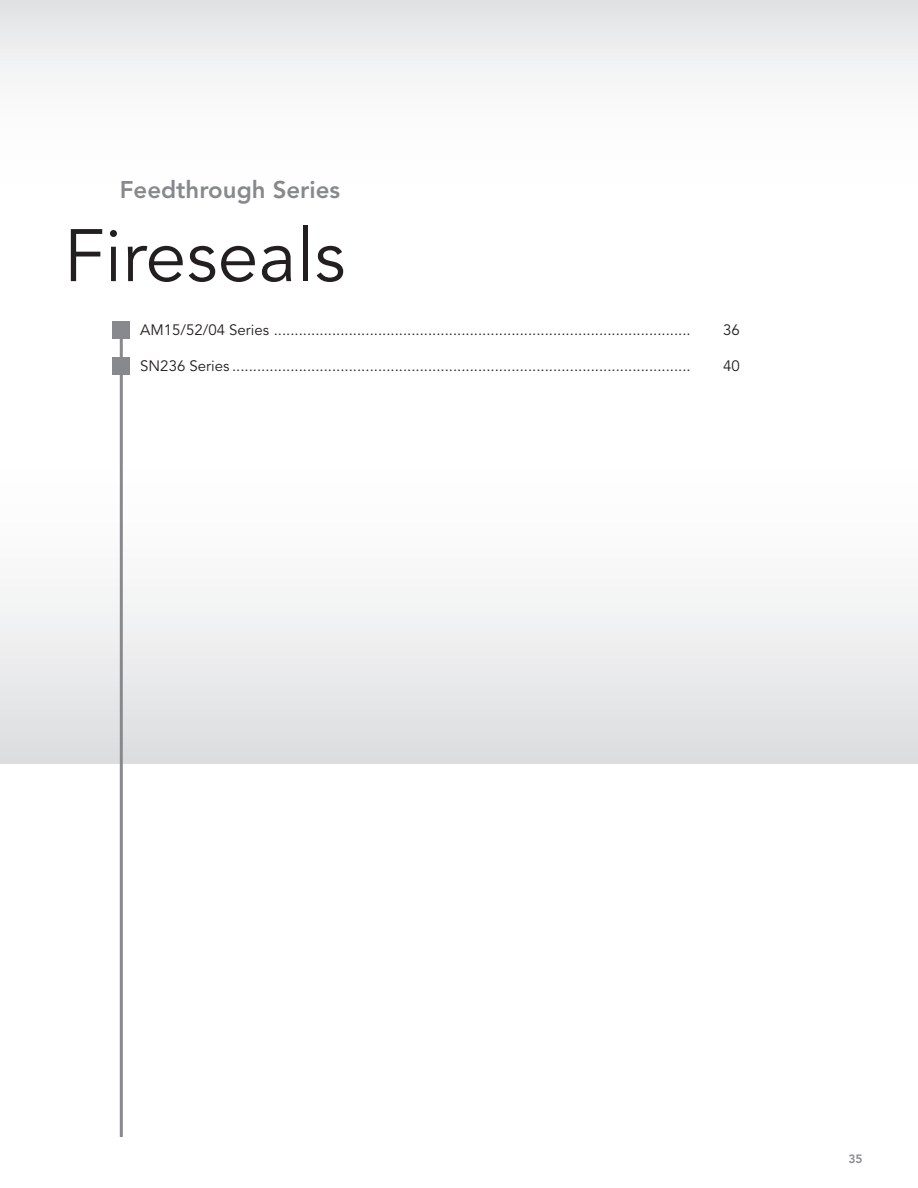
<style>
.page{position:relative;width:918px;height:1188px;background:#fff}
.page>*{position:absolute;margin:0;border:0;box-sizing:border-box;transform-origin:0 0}
.t1{font:73.5px "Avenir LT Std";color:#231f20}
.t2{font:800 24px "Avenir LT Std";color:#87898c}
.t3{font:15px "Avenir LT Std";color:#231f20}
.t4{font:800 12px "Avenir LT Std";color:#87898c}
</style>
<div class="page">
<div style="left:0;top:0;width:918px;height:210px;background:linear-gradient(to bottom,#e6e7e9,#fff)"></div>
<div style="left:0;top:457px;width:918px;height:306px;background:linear-gradient(to bottom,#fff,#dee0e2)"></div>
<hr style="left:120px;top:325px;width:3px;height:812px;background:#87898c">
<div style="left:113px;top:321px;width:17px;height:17px;background:#87898c"></div>
<div style="left:113px;top:357px;width:17px;height:17px;background:#87898c"></div>
<h2 class="t2" style="left:120px;top:176px;width:222px">Feedthrough Series</h2>
<h1 class="t1" style="left:64px;top:214px;width:283px">Fireseals</h1>
<p class="t3" style="left:140px;top:322px;width:552px">AM15/52/04 Series ....................................................................................................</p>
<p class="t3" style="left:140px;top:358px;width:552px">SN236 Series ..............................................................................................................</p>
<p class="t3" style="left:723px;top:322px;width:18px">36</p>
<p class="t3" style="left:723px;top:358px;width:18px">40</p>
<p class="t4" style="left:848px;top:1152px;width:16px">35</p>
</div>
